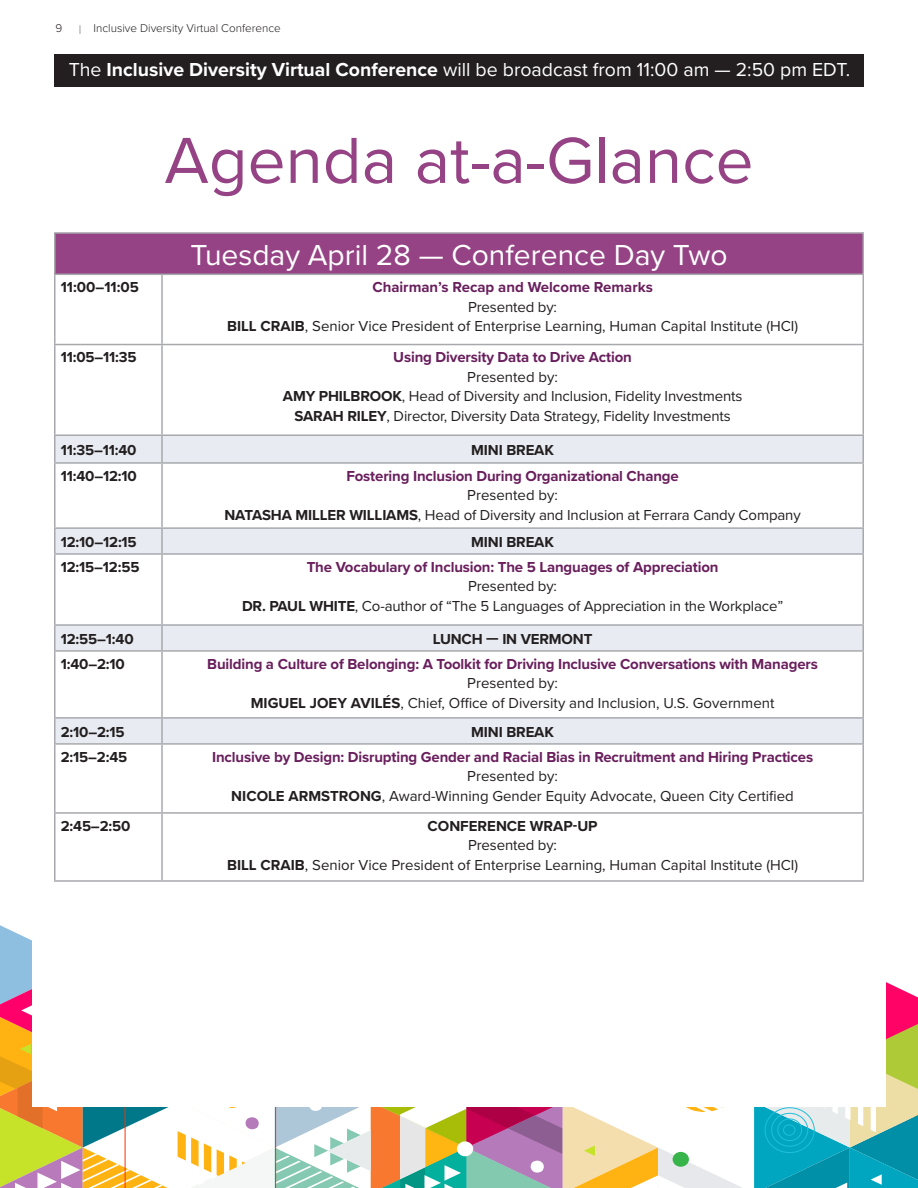
<style>
.page{position:relative;width:918px;height:1188px;background:#fff}
.page>*{position:absolute;margin:0;border:0;box-sizing:border-box;transform-origin:0 0}
.t1{font:67.5px "Proxima Nova";color:#954385}
._2019_Session_Name_A{font:30px "Proxima Nova";color:#fff}
._2019_Agenda_Body_Te{font:19.5px "Proxima Nova";color:#fff}
._2019_Agenda_Body_Te-2{font:15px "Proxima Nova";letter-spacing:-.01em;color:#231f20}
._2019_Session_Name_A-2{font:15px "Proxima Nova";color:#231f20}
._2019_Agenda_Body_Te-3{font:700 15px "Proxima Nova";letter-spacing:-.01em;color:#691f5d}
._2019_Session_Name_A-3{font:700 15px "Proxima Nova";letter-spacing:-.01em;color:#691f5d}
._2019_Session_Name_A-4{font:700 15px "Proxima Nova";letter-spacing:-.01em;color:#231f20}
._2019_Agenda_Body_Te-4{font:700 15px "Proxima Nova";letter-spacing:-.01em;color:#231f20}
.t2{font:300 11.7px "Proxima Nova";color:#231f20}
.s1{font-family:"Proxima Nova T";font-weight:100;font-size:12.9px}
.s2{font-weight:700}
</style>
<div class="page">
<svg style="left:0;top:925px;width:918px;height:263px"></svg>
<div style="left:33px;top:54px;width:853px;height:1053px;background:#fff"></div>
<div style="left:55px;top:54px;width:809px;height:32px;background:#231f20"></div>
<div style="left:55px;top:233px;width:808px;height:41px;background:#954385"></div>
<svg style="left:56px;top:436px;width:806px;height:307px"></svg>
<hr style="left:54px;top:232px;width:108px;height:2px;background:#a8a9ad">
<hr style="left:54px;top:234px;width:2px;height:40px;background:#a8a9ad">
<hr style="left:162px;top:232px;width:702px;height:2px;background:#a8a9ad">
<hr style="left:862px;top:234px;width:2px;height:40px;background:#a8a9ad">
<hr style="left:54px;top:274px;width:108px;height:1px;background:#a8a9ad">
<hr style="left:54px;top:275px;width:2px;height:69px;background:#a8a9ad">
<hr style="left:162px;top:274px;width:702px;height:1px;background:#a8a9ad">
<hr style="left:161px;top:275px;width:2px;height:69px;background:#a8a9ad">
<hr style="left:862px;top:275px;width:2px;height:69px;background:#a8a9ad">
<hr style="left:54px;top:344px;width:108px;height:1px;background:#a8a9ad">
<hr style="left:54px;top:345px;width:2px;height:89px;background:#a8a9ad">
<hr style="left:162px;top:344px;width:702px;height:1px;background:#a8a9ad">
<hr style="left:161px;top:345px;width:2px;height:89px;background:#a8a9ad">
<hr style="left:862px;top:345px;width:2px;height:89px;background:#a8a9ad">
<hr style="left:54px;top:434px;width:108px;height:2px;background:#a8a9ad">
<hr style="left:54px;top:436px;width:2px;height:26px;background:#a8a9ad">
<hr style="left:162px;top:434px;width:702px;height:2px;background:#a8a9ad">
<hr style="left:161px;top:436px;width:2px;height:26px;background:#a8a9ad">
<hr style="left:862px;top:436px;width:2px;height:26px;background:#a8a9ad">
<hr style="left:54px;top:462px;width:108px;height:2px;background:#a8a9ad">
<hr style="left:54px;top:464px;width:2px;height:63px;background:#a8a9ad">
<hr style="left:162px;top:462px;width:702px;height:2px;background:#a8a9ad">
<hr style="left:161px;top:464px;width:2px;height:63px;background:#a8a9ad">
<hr style="left:862px;top:464px;width:2px;height:63px;background:#a8a9ad">
<hr style="left:54px;top:527px;width:108px;height:2px;background:#a8a9ad">
<hr style="left:54px;top:529px;width:2px;height:24px;background:#a8a9ad">
<hr style="left:162px;top:527px;width:702px;height:2px;background:#a8a9ad">
<hr style="left:161px;top:529px;width:2px;height:24px;background:#a8a9ad">
<hr style="left:862px;top:529px;width:2px;height:24px;background:#a8a9ad">
<hr style="left:54px;top:553px;width:108px;height:2px;background:#a8a9ad">
<hr style="left:54px;top:555px;width:2px;height:69px;background:#a8a9ad">
<hr style="left:162px;top:553px;width:702px;height:2px;background:#a8a9ad">
<hr style="left:161px;top:555px;width:2px;height:69px;background:#a8a9ad">
<hr style="left:862px;top:555px;width:2px;height:69px;background:#a8a9ad">
<hr style="left:54px;top:624px;width:108px;height:2px;background:#a8a9ad">
<hr style="left:54px;top:626px;width:2px;height:24px;background:#a8a9ad">
<hr style="left:162px;top:624px;width:702px;height:2px;background:#a8a9ad">
<hr style="left:161px;top:626px;width:2px;height:24px;background:#a8a9ad">
<hr style="left:862px;top:626px;width:2px;height:24px;background:#a8a9ad">
<hr style="left:54px;top:650px;width:108px;height:2px;background:#a8a9ad">
<hr style="left:54px;top:652px;width:2px;height:65px;background:#a8a9ad">
<hr style="left:162px;top:650px;width:702px;height:2px;background:#a8a9ad">
<hr style="left:161px;top:652px;width:2px;height:65px;background:#a8a9ad">
<hr style="left:862px;top:652px;width:2px;height:65px;background:#a8a9ad">
<hr style="left:54px;top:717px;width:108px;height:2px;background:#a8a9ad">
<hr style="left:54px;top:719px;width:2px;height:24px;background:#a8a9ad">
<hr style="left:162px;top:717px;width:702px;height:2px;background:#a8a9ad">
<hr style="left:161px;top:719px;width:2px;height:24px;background:#a8a9ad">
<hr style="left:862px;top:719px;width:2px;height:24px;background:#a8a9ad">
<hr style="left:54px;top:743px;width:108px;height:2px;background:#a8a9ad">
<hr style="left:54px;top:745px;width:2px;height:67px;background:#a8a9ad">
<hr style="left:162px;top:743px;width:702px;height:2px;background:#a8a9ad">
<hr style="left:161px;top:745px;width:2px;height:67px;background:#a8a9ad">
<hr style="left:862px;top:745px;width:2px;height:67px;background:#a8a9ad">
<hr style="left:54px;top:812px;width:108px;height:2px;background:#a8a9ad">
<hr style="left:54px;top:814px;width:2px;height:66px;background:#a8a9ad">
<hr style="left:162px;top:812px;width:702px;height:2px;background:#a8a9ad">
<hr style="left:161px;top:814px;width:2px;height:66px;background:#a8a9ad">
<hr style="left:862px;top:814px;width:2px;height:66px;background:#a8a9ad">
<hr style="left:54px;top:880px;width:108px;height:2px;background:#a8a9ad">
<hr style="left:162px;top:880px;width:702px;height:2px;background:#a8a9ad">
<p class="t2" style="left:55px;top:20px;width:8px">9</p>
<p class="t2" style="left:79px;top:20px;width:204px"><span class="s1">l</span> Inclusive Diversity Virtual Conference</p>
<p class="_2019_Agenda_Body_Te" style="left:69px;top:55px;width:783px">The <span class="s2">Inclusive Diversity Virtual Conference</span> will be broadcast from 11:00 am — 2:50 pm EDT.</p>
<p class="t1" style="left:164px;top:110px;width:591px">Agenda at-a-Glance</p>
<p class="_2019_Session_Name_A" style="left:190px;top:233px;width:539px">Tuesday April 28 — Conference Day Two</p>
<p class="_2019_Session_Name_A-4" style="left:61px;top:276px;width:80px">11:00–11:05</p>
<p class="_2019_Session_Name_A-3" style="left:372px;top:276px;width:282px">Chairman’s Recap and Welcome Remarks</p>
<p class="_2019_Session_Name_A-2" style="left:468px;top:296px;width:90px">Presented by:</p>
<p class="_2019_Session_Name_A-2" style="left:227px;top:315px;width:573px"><span class="s2">BILL CRAIB</span>, Senior Vice President of Enterprise Learning, Human Capital Institute (HCI)</p>
<p class="_2019_Session_Name_A-4" style="left:61px;top:346px;width:77px">11:05–11:35</p>
<p class="_2019_Session_Name_A-3" style="left:393px;top:346px;width:240px">Using Diversity Data to Drive Action</p>
<p class="_2019_Session_Name_A-2" style="left:467px;top:366px;width:92px">Presented by:</p>
<p class="_2019_Agenda_Body_Te-2" style="left:283px;top:385px;width:461px"><span class="s2">AMY PHILBROOK</span>, Head of Diversity and Inclusion, Fidelity Investments</p>
<p class="_2019_Agenda_Body_Te-2" style="left:294px;top:405px;width:438px"><span class="s2">SARAH RILEY</span>, Director, Diversity Data Strategy, Fidelity Investments</p>
<p class="_2019_Session_Name_A-4" style="left:61px;top:439px;width:77px">11:35–11:40</p>
<p class="_2019_Session_Name_A-4" style="left:471px;top:439px;width:84px">MINI BREAK</p>
<p class="_2019_Agenda_Body_Te-4" style="left:61px;top:465px;width:78px">11:40–12:10</p>
<p class="_2019_Agenda_Body_Te-3" style="left:346px;top:465px;width:334px">Fostering Inclusion During Organizational Change</p>
<p class="_2019_Agenda_Body_Te-2" style="left:467px;top:484px;width:92px">Presented by:</p>
<p class="_2019_Agenda_Body_Te-2" style="left:225px;top:504px;width:578px"><span class="s2">NATASHA MILLER WILLIAMS</span>, Head of Diversity and Inclusion at Ferrara Candy Company</p>
<p class="_2019_Session_Name_A-4" style="left:61px;top:531px;width:78px">12:10–12:15</p>
<p class="_2019_Session_Name_A-4" style="left:471px;top:531px;width:84px">MINI BREAK</p>
<p class="_2019_Agenda_Body_Te-4" style="left:61px;top:556px;width:80px">12:15–12:55</p>
<p class="_2019_Agenda_Body_Te-3" style="left:307px;top:556px;width:413px">The Vocabulary of Inclusion: The 5 Languages of Appreciation</p>
<p class="_2019_Agenda_Body_Te-2" style="left:468px;top:575px;width:90px">Presented by:</p>
<p class="_2019_Agenda_Body_Te-2" style="left:242px;top:595px;width:543px"><span class="s2">DR. PAUL WHITE</span>, Co-author of “The 5 Languages of Appreciation in the Workplace”</p>
<p class="_2019_Session_Name_A-4" style="left:61px;top:628px;width:74px">12:55–1:40</p>
<p class="_2019_Agenda_Body_Te-4" style="left:433px;top:628px;width:161px">LUNCH — IN VERMONT</p>
<p class="_2019_Session_Name_A-4" style="left:61px;top:653px;width:66px">1:40–2:10</p>
<p class="_2019_Agenda_Body_Te-3" style="left:207px;top:653px;width:612px">Building a Culture of Belonging: A Toolkit for Driving Inclusive Conversations with Managers</p>
<p class="_2019_Agenda_Body_Te-2" style="left:467px;top:672px;width:92px">Presented by:</p>
<p class="_2019_Agenda_Body_Te-2" style="left:251px;top:692px;width:525px"><span class="s2">MIGUEL JOEY AVILÉS</span>, Chief, Office of Diversity and Inclusion, U.S. Government</p>
<p class="_2019_Session_Name_A-4" style="left:61px;top:721px;width:65px">2:10–2:15</p>
<p class="_2019_Session_Name_A-4" style="left:471px;top:721px;width:84px">MINI BREAK</p>
<p class="_2019_Session_Name_A-4" style="left:61px;top:746px;width:68px">2:15–2:45</p>
<p class="_2019_Session_Name_A-3" style="left:212px;top:746px;width:603px">Inclusive by Design: Disrupting Gender and Racial Bias in Recruitment and Hiring Practices</p>
<p class="_2019_Agenda_Body_Te-2" style="left:467px;top:765px;width:92px">Presented by:</p>
<p class="_2019_Agenda_Body_Te-2" style="left:231px;top:785px;width:564px"><span class="s2">NICOLE ARMSTRONG</span>, Award-Winning Gender Equity Advocate, Queen City Certified</p>
<p class="_2019_Session_Name_A-4" style="left:61px;top:815px;width:71px">2:45–2:50</p>
<p class="_2019_Session_Name_A-4" style="left:428px;top:815px;width:172px">CONFERENCE WRAP-UP</p>
<p class="_2019_Session_Name_A-2" style="left:468px;top:834px;width:90px">Presented by:</p>
<p class="_2019_Session_Name_A-2" style="left:227px;top:854px;width:573px"><span class="s2">BILL CRAIB</span>, Senior Vice President of Enterprise Learning, Human Capital Institute (HCI)</p>
</div>
